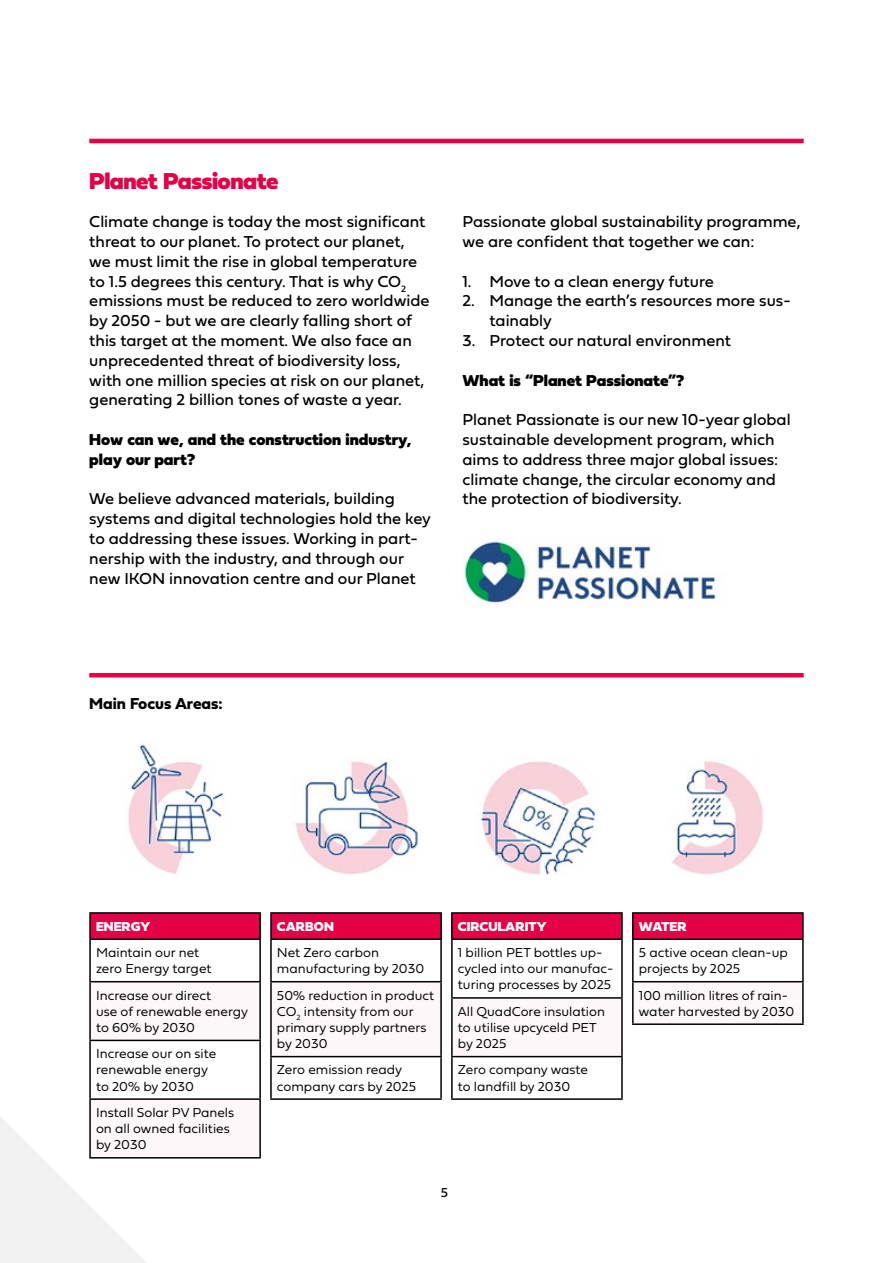
<style>
.page{position:relative;width:893px;height:1263px;background:#fff}
.page>*{position:absolute;margin:0;border:0;box-sizing:border-box;transform-origin:0 0}
.t1{font:24px "Fieldwork Geo Black";letter-spacing:-.02em;color:#e50046}
.t2{font:16.5px/19.8px "Fieldwork Geo Regular";color:#000}
.t3{font:16.5px/19.8px "Fieldwork Geo Black";color:#000}
.t4{font:16.5px "Fieldwork Geo Bold";color:#000}
.t5{font:13.5px/16.2px "Fieldwork Geo Light";color:#000}
.t6{font:13.5px "Fieldwork Geo Black";color:#fff}
.t7{font:13.5px "Fieldwork Geo Regular";color:#000}
</style>
<div class="page">
<svg style="left:0;top:1116px;width:261px;height:147px"></svg>
<hr style="left:89px;top:139px;width:715px;height:4px;background:#e50046">
<hr style="left:89px;top:673px;width:715px;height:4px;background:#e50046">
<div style="left:90px;top:913px;width:170px;height:26px;background:#e50046"></div>
<svg style="left:91px;top:982px;width:168px;height:175px"></svg>
<hr style="left:89px;top:912px;width:172px;height:2px;background:#000">
<hr style="left:89px;top:914px;width:2px;height:24px;background:#000">
<hr style="left:259px;top:914px;width:2px;height:24px;background:#000">
<hr style="left:89px;top:938px;width:172px;height:2px;background:#000">
<hr style="left:89px;top:940px;width:2px;height:41px;background:#000">
<hr style="left:259px;top:940px;width:2px;height:41px;background:#000">
<hr style="left:89px;top:981px;width:172px;height:1px;background:#000">
<hr style="left:89px;top:982px;width:2px;height:58px;background:#000">
<hr style="left:259px;top:982px;width:2px;height:58px;background:#000">
<hr style="left:89px;top:1040px;width:172px;height:1px;background:#000">
<hr style="left:89px;top:1041px;width:2px;height:57px;background:#000">
<hr style="left:259px;top:1041px;width:2px;height:57px;background:#000">
<hr style="left:89px;top:1098px;width:172px;height:2px;background:#000">
<hr style="left:89px;top:1100px;width:2px;height:57px;background:#000">
<hr style="left:259px;top:1100px;width:2px;height:57px;background:#000">
<hr style="left:89px;top:1157px;width:172px;height:1px;background:#000">
<div style="left:271px;top:913px;width:170px;height:26px;background:#e50046"></div>
<svg style="left:272px;top:1057px;width:168px;height:1px"></svg>
<div style="left:271px;top:982px;width:170px;height:74px;background:#fef7fa"></div>
<hr style="left:270px;top:912px;width:172px;height:2px;background:#000">
<hr style="left:270px;top:914px;width:2px;height:24px;background:#000">
<hr style="left:440px;top:914px;width:2px;height:24px;background:#000">
<hr style="left:270px;top:938px;width:172px;height:2px;background:#000">
<hr style="left:270px;top:940px;width:2px;height:41px;background:#000">
<hr style="left:440px;top:940px;width:2px;height:41px;background:#000">
<hr style="left:270px;top:981px;width:172px;height:1px;background:#000">
<hr style="left:270px;top:982px;width:2px;height:74px;background:#000">
<hr style="left:440px;top:982px;width:2px;height:74px;background:#000">
<hr style="left:270px;top:1056px;width:172px;height:1px;background:#000">
<hr style="left:270px;top:1057px;width:2px;height:41px;background:#000">
<hr style="left:440px;top:1057px;width:2px;height:41px;background:#000">
<hr style="left:270px;top:1098px;width:172px;height:2px;background:#000">
<div style="left:452px;top:913px;width:170px;height:26px;background:#e50046"></div>
<svg style="left:453px;top:1057px;width:168px;height:1px"></svg>
<div style="left:452px;top:998px;width:170px;height:58px;background:#fef7fa"></div>
<hr style="left:451px;top:912px;width:172px;height:2px;background:#000">
<hr style="left:451px;top:914px;width:2px;height:24px;background:#000">
<hr style="left:621px;top:914px;width:2px;height:24px;background:#000">
<hr style="left:451px;top:938px;width:172px;height:2px;background:#000">
<hr style="left:451px;top:940px;width:2px;height:57px;background:#000">
<hr style="left:621px;top:940px;width:2px;height:57px;background:#000">
<hr style="left:451px;top:997px;width:172px;height:2px;background:#000">
<hr style="left:451px;top:999px;width:2px;height:57px;background:#000">
<hr style="left:621px;top:999px;width:2px;height:57px;background:#000">
<hr style="left:451px;top:1056px;width:172px;height:1px;background:#000">
<hr style="left:451px;top:1057px;width:2px;height:41px;background:#000">
<hr style="left:621px;top:1057px;width:2px;height:41px;background:#000">
<hr style="left:451px;top:1098px;width:172px;height:2px;background:#000">
<div style="left:633px;top:913px;width:170px;height:26px;background:#e50046"></div>
<div style="left:633px;top:982px;width:170px;height:42px;background:#fef7fa"></div>
<hr style="left:632px;top:912px;width:172px;height:2px;background:#000">
<hr style="left:632px;top:914px;width:2px;height:24px;background:#000">
<hr style="left:802px;top:914px;width:2px;height:24px;background:#000">
<hr style="left:632px;top:938px;width:172px;height:2px;background:#000">
<hr style="left:632px;top:940px;width:2px;height:41px;background:#000">
<hr style="left:802px;top:940px;width:2px;height:41px;background:#000">
<hr style="left:632px;top:981px;width:172px;height:1px;background:#000">
<hr style="left:632px;top:982px;width:2px;height:41px;background:#000">
<hr style="left:802px;top:982px;width:2px;height:41px;background:#000">
<hr style="left:632px;top:1023px;width:172px;height:2px;background:#000">
<img style="left:463px;top:541px;width:253px;height:63px">
<img style="left:128px;top:744px;width:96px;height:130px">
<img style="left:672px;top:761px;width:91px;height:114px">
<img style="left:478px;top:761px;width:118px;height:115px">
<img style="left:295px;top:759px;width:124px;height:116px">
<h1 class="t1" style="left:89px;top:159px;width:191px">Planet Passionate</h1>
<p class="t2" style="left:89px;top:211px;width:342px">Climate change is today the most significant threat to our planet. To protect our planet, we must limit the rise in global temperature to 1.5 degrees this century. That is why CO<sub>2 </sub>emissions must be reduced to zero worldwide by 2050 - but we are clearly falling short of this target at the moment. We also face an unprecedented threat of biodiversity loss, with one million species at risk on our planet, generating 2 billion tones of waste a year.</p>
<p class="t3" style="left:89px;top:428px;width:324px">How can we, and the construction industry, play our part?</p>
<p class="t2" style="left:89px;top:488px;width:343px">We believe advanced materials, building systems and digital technologies hold the key to addressing these issues. Working in part&shy;nership with the industry, and through our new IKON innovation centre and our Planet</p>
<p class="t2" style="left:462px;top:211px;width:340px">Passionate global sustainability programme, we are confident that together we can:</p>
<p class="t2" style="left:462px;top:270px;width:253px">1. Move to a clean energy future</p>
<p class="t2" style="left:489px;top:290px;width:303px;text-indent:-27px">2. Manage the earth’s resources more sus&shy;tainably</p>
<p class="t2" style="left:462px;top:330px;width:270px">3. Protect our natural environment</p>
<p class="t3" style="left:462px;top:369px;width:223px">What is “Planet Passionate”?</p>
<p class="t2" style="left:462px;top:409px;width:330px">Planet Passionate is our new 10-year global sustainable development program, which aims to address three major global issues: climate change, the circular economy and the protection of biodiversity.</p>
<p class="t4" style="left:89px;top:690px;width:135px">Main Focus Areas:</p>
<p class="t6" style="left:96px;top:914px;width:56px">ENERGY</p>
<p class="t5" style="left:96px;top:944px;width:117px">Maintain our net zero Energy target</p>
<p class="t5" style="left:96px;top:986px;width:154px">Increase our direct<br>use of renewable energy to 60% by 2030</p>
<p class="t5" style="left:96px;top:1045px;width:122px">Increase our on site renewable energy to 20% by 2030</p>
<p class="t5" style="left:96px;top:1103px;width:140px">Install Solar PV Panels on all owned facilities by 2030</p>
<p class="t6" style="left:277px;top:914px;width:58px">CARBON</p>
<p class="t5" style="left:277px;top:944px;width:149px">Net Zero carbon manufacturing by 2030</p>
<p class="t5" style="left:277px;top:986px;width:159px">50% reduction in product<br>CO<sub>2</sub> intensity from our primary supply partners by 2030</p>
<p class="t5" style="left:277px;top:1061px;width:141px">Zero emission ready company cars by 2025</p>
<p class="t6" style="left:458px;top:914px;width:90px">CIRCULARITY</p>
<p class="t5" style="left:458px;top:944px;width:157px">1 billion PET bottles up&shy;cycled into our manufac&shy;turing processes by 2025</p>
<p class="t5" style="left:458px;top:1002px;width:149px">All QuadCore insulation to utilise upcyceld PET by 2025</p>
<p class="t5" style="left:458px;top:1061px;width:132px">Zero company waste to landfill by 2030</p>
<p class="t6" style="left:639px;top:914px;width:49px">WATER</p>
<p class="t5" style="left:639px;top:944px;width:150px">5 active ocean clean-up projects by 2025</p>
<p class="t5" style="left:639px;top:986px;width:157px">100 million litres of rain&shy;water harvested by 2030</p>
<p class="t7" style="left:441px;top:1182px;width:9px">5</p>
</div>
